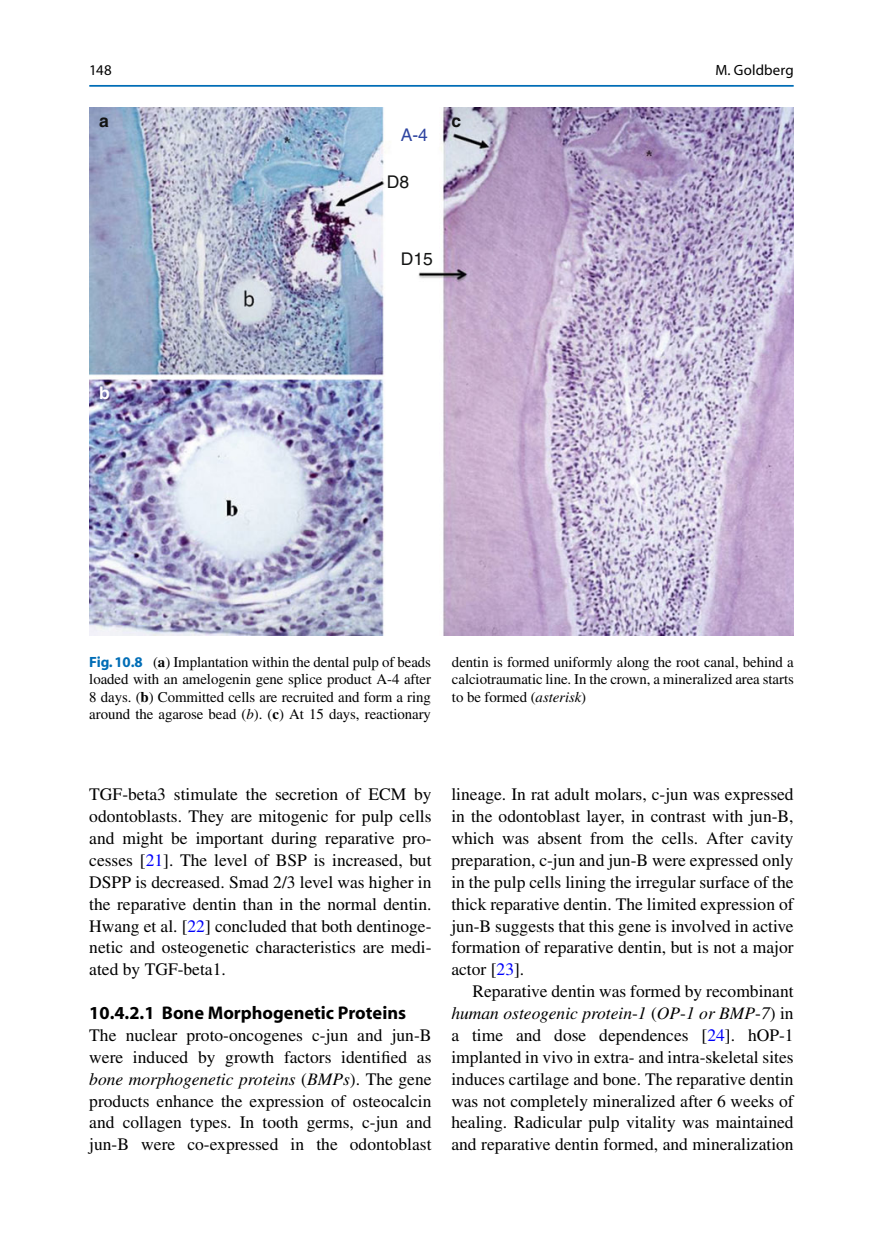
<style>
.page{position:relative;width:883px;height:1260px;background:#fff}
.page>*{position:absolute;margin:0;border:0;box-sizing:border-box;transform-origin:0 0}
.t1{font:700 18.38px "Myriad";color:#000}
.t2{font:17.5px/21.9px "Times";color:#000;text-align:justify}
.t3{font:17.5px "Helvetica";color:#131413}
.t4{font:17.5px "Helvetica";color:#2f45a1}
.t5{font:700 17.5px "Helvetica";color:#131413}
.t6{font:700 17.5px "Helvetica";color:#fff}
.t7{font:14.88px/17.5px "Times";letter-spacing:-.005em;color:#000;text-align:justify}
.t8{font:14.88px "Myriad";letter-spacing:.01em;color:#000}
.s1{font-family:"Myriad";font-weight:700;color:#006db6}
.s2{font-weight:700}
.s3{font-style:italic}
.s4{color:#0000fa}
</style>
<div class="page">
<img style="left:89px;top:107px;width:705px;height:528px">
<hr style="left:89px;top:85px;width:705px;height:2px;background:#006db6">
<p class="t8" style="left:89px;top:64px;width:24px">148</p>
<p class="t5" style="left:99px;top:111px;width:11px">a</p>
<p class="t6" style="left:99px;top:383px;width:12px">b</p>
<p class="t4" style="left:401px;top:128px;width:29px">A-4</p>
<p class="t3" style="left:387px;top:175px;width:24px">D8</p>
<p class="t5" style="left:451px;top:111px;width:11px">c</p>
<p class="t3" style="left:401px;top:252px;width:34px">D15</p>
<p class="t8" style="left:715px;top:64px;width:80px">M. Goldberg</p>
<p class="t7" style="left:89px;top:654px;width:343px"><span class="s1">Fig. 10.8</span> ( <span class="s2">a</span> ) Implantation within the dental pulp of beads loaded with an amelogenin gene splice product A-4 after 8 days. ( <span class="s2">b</span> ) Committed cells are recruited and form a ring around the agarose bead ( <span class="s3">b</span> ). ( <span class="s2">c</span> ) At 15 days, reactionary</p>
<p class="t7" style="left:452px;top:654px;width:343px">dentin is formed uniformly along the root canal, behind a calciotraumatic line. In the crown, a mineralized area starts to be formed ( <span class="s3">asterisk</span> )</p>
<p class="t2" style="left:89px;top:785px;width:344px">TGF-beta3 stimulate the secretion of ECM by odontoblasts. They are mitogenic for pulp cells and might be important during reparative pro&shy;cesses [ <span class="s4">21</span> ]. The level of BSP is increased, but DSPP is decreased. Smad 2/3 level was higher in the reparative dentin than in the normal dentin.<br>Hwang et al. [ <span class="s4">22</span> ] concluded that both dentinoge&shy;netic and osteogenetic characteristics are medi&shy;ated by TGF-beta1.</p>
<p class="t1" style="left:89px;top:1006px;width:318px">10.4.2.1 Bone Morphogenetic Proteins</p>
<p class="t2" style="left:89px;top:1026px;width:344px">The nuclear proto-oncogenes c-jun and jun-B were induced by growth factors identified as <span class="s3">bone morphogenetic proteins</span> ( <span class="s3">BMPs</span> ). The gene products enhance the expression of osteocalcin and collagen types. In tooth germs, c-jun and jun-B were co-expressed in the odontoblast</p>
<p class="t2" style="left:451px;top:785px;width:344px">lineage. In rat adult molars, c-jun was expressed in the odontoblast layer, in contrast with jun-B, which was absent from the cells. After cavity preparation, c-jun and jun-B were expressed only in the pulp cells lining the irregular surface of the thick reparative dentin. The limited expression of jun-B suggests that this gene is involved in active formation of reparative dentin, but is not a major actor [ <span class="s4">23</span> ].</p>
<p class="t2" style="left:451px;top:982px;width:344px;text-indent:21px">Reparative dentin was formed by recombinant <span class="s3">human osteogenic protein</span> - <span class="s3">1</span> ( <span class="s3">OP</span> - <span class="s3">1 or BMP</span> - <span class="s3">7</span> ) in a time and dose dependences [ <span class="s4">24</span> ]. hOP-1 implanted in vivo in extra- and intra-skeletal sites induces cartilage and bone. The reparative dentin was not completely mineralized after 6 weeks of healing. Radicular pulp vitality was maintained and reparative dentin formed, and mineralization</p>
</div>
